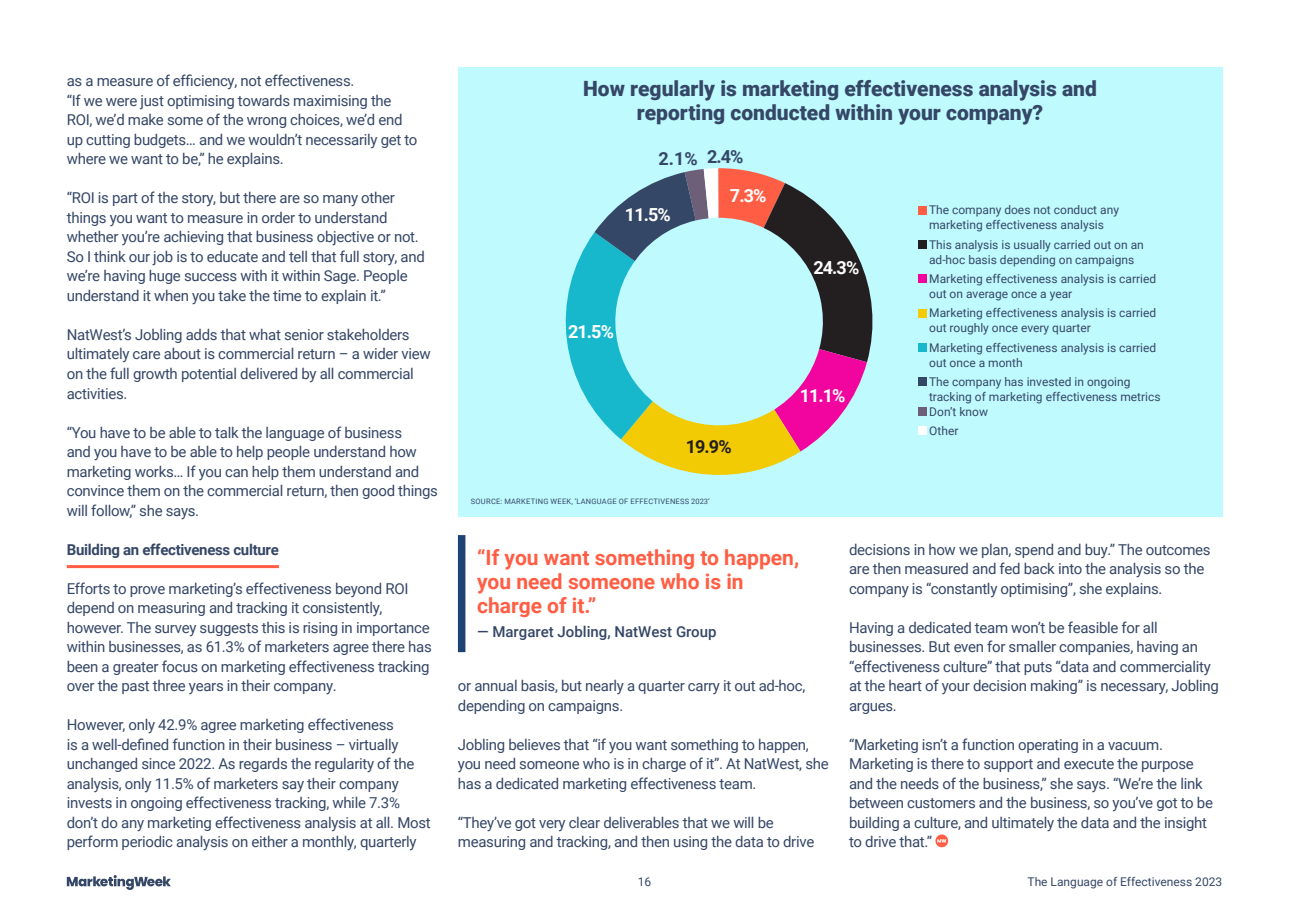
<style>
.page{position:relative;width:1289px;height:919px;background:#fff}
.page>*{position:absolute;margin:0;border:0;box-sizing:border-box;transform-origin:0 0}
.t1{font:900 21px/24px "Roboto";color:#354766;text-align:center}
.t2{font:700 21px/24px "Roboto";color:#ff5e44}
.t3{font:700 18px "Roboto";letter-spacing:-.05em;color:#fff}
.t4{font:700 18px "Roboto";color:#354766}
.t5{font:700 18px "Roboto";color:#231f20}
.t6{font:15px/19.5px "Roboto";letter-spacing:-.02em;color:#354766}
.t7{font:700 15px "Roboto";letter-spacing:-.02em;color:#354766}
.t8{font:500 15px "Roboto";color:#354766}
.t9{font:12px/15px "Roboto";color:#354766}
.t10{font:7.5px "Roboto";letter-spacing:.035em;color:#354766}
</style>
<div class="page">
<svg style="left:67px;top:875px;width:104px;height:14px"></svg>
<hr style="left:67px;top:565px;width:212px;height:3px;background:#ff5e44">
<div style="left:458px;top:67px;width:764px;height:449px;background:#bffaff"></div>
<div style="left:917px;top:206px;width:9px;height:8px;background:#ff5e44"></div>
<div style="left:917px;top:240px;width:9px;height:9px;background:#231f20"></div>
<div style="left:917px;top:274px;width:9px;height:9px;background:#f2059f"></div>
<div style="left:917px;top:309px;width:9px;height:8px;background:#f2cb05"></div>
<div style="left:917px;top:343px;width:9px;height:8px;background:#18b8cc"></div>
<div style="left:917px;top:377px;width:9px;height:9px;background:#354766"></div>
<div style="left:917px;top:407px;width:9px;height:9px;background:#6d5f78"></div>
<div style="left:917px;top:426px;width:9px;height:9px;background:#fff"></div>
<svg style="left:565px;top:168px;width:308px;height:307px"></svg>
<svg style="left:605px;top:207px;width:228px;height:228px"></svg>
<svg style="left:935px;top:834px;width:13px;height:13px"></svg>
<div style="left:458px;top:535px;width:7px;height:117px;background:#1d4273"></div>
<p class="t6" style="left:67px;top:71px;width:289px">as a measure of efficiency, not effectiveness.</p>
<p class="t6" style="left:67px;top:90px;width:352px">“If we were just optimising towards maximising the ROI, we’d make some of the wrong choices, we’d end up cutting budgets… and we wouldn’t necessarily get to where we want to be,” he explains.</p>
<p class="t6" style="left:67px;top:188px;width:359px">“ROI is part of the story, but there are so many other things you want to measure in order to understand whether you’re achieving that business objective or not.<br>So I think our job is to educate and tell that full story, and we’re having huge success with it within Sage. People understand it when you take the time to explain it.”</p>
<p class="t6" style="left:67px;top:324px;width:365px">NatWest’s Jobling adds that what senior stakeholders ultimately care about is commercial return – a wider view on the full growth potential delivered by all commercial activities.</p>
<p class="t6" style="left:67px;top:422px;width:373px">“You have to be able to talk the language of business<br>and you have to be able to help people understand how marketing works… If you can help them understand and convince them on the commercial return, then good things will follow,” she says.</p>
<p class="t7" style="left:67px;top:538px;width:214px">Building an effectiveness culture</p>
<p class="t6" style="left:67px;top:578px;width:366px">Efforts to prove marketing’s effectiveness beyond ROI depend on measuring and tracking it consistently, however. The survey suggests this is rising in importance within businesses, as 61.3% of marketers agree there has been a greater focus on marketing effectiveness tracking over the past three years in their company.</p>
<p class="t6" style="left:67px;top:714px;width:365px">However, only 42.9% agree marketing effectiveness<br>is a well-defined function in their business – virtually unchanged since 2022. As regards the regularity of the analysis, only 11.5% of marketers say their company invests in ongoing effectiveness tracking, while 7.3% don’t do any marketing effectiveness analysis at all. Most perform periodic analysis on either a monthly, quarterly</p>
<p class="t1" style="left:583px;top:76px;width:515px">How regularly is marketing effectiveness analysis and reporting conducted within your company?</p>
<p class="t4" style="left:658px;top:146px;width:41px">2.1%</p>
<p class="t3" style="left:625px;top:202px;width:47px">11.5%</p>
<p class="t4" style="left:707px;top:144px;width:38px">2.4%</p>
<p class="t3" style="left:730px;top:183px;width:38px">7.3%</p>
<p class="t3" style="left:568px;top:319px;width:47px">21.5%</p>
<p class="t5" style="left:685px;top:434px;width:47px">19.9%</p>
<p class="t10" style="left:471px;top:495px;width:240px">SOURCE: MARKETING WEEK, ‘LANGUAGE OF EFFECTIVENESS 2023’</p>
<p class="t3" style="left:813px;top:255px;width:47px">24.3%</p>
<p class="t3" style="left:799px;top:383px;width:47px">11.1%</p>
<p class="t9" style="left:929px;top:202px;width:191px">The company does not conduct any marketing effectiveness analysis</p>
<p class="t9" style="left:929px;top:236px;width:216px">This analysis is usually carried out on an ad-hoc basis depending on campaigns</p>
<p class="t9" style="left:929px;top:271px;width:228px">Marketing effectiveness analysis is carried out on average once a year</p>
<p class="t9" style="left:929px;top:305px;width:228px">Marketing effectiveness analysis is carried out roughly once every quarter</p>
<p class="t9" style="left:929px;top:339px;width:228px">Marketing effectiveness analysis is carried out once a month</p>
<p class="t9" style="left:929px;top:373px;width:233px">The company has invested in ongoing tracking of marketing effectiveness metrics</p>
<p class="t9" style="left:929px;top:403px;width:60px">Don’t know</p>
<p class="t9" style="left:929px;top:423px;width:31px">Other</p>
<p class="t2" style="left:477px;top:545px;width:323px">“If you want something to happen, you need someone who is in charge of it.”</p>
<p class="t8" style="left:477px;top:621px;width:241px">— Margaret Jobling, NatWest Group</p>
<p class="t6" style="left:458px;top:675px;width:349px">or annual basis, but nearly a quarter carry it out ad-hoc, depending on campaigns.</p>
<p class="t6" style="left:458px;top:734px;width:372px">Jobling believes that “if you want something to happen, you need someone who is in charge of it”. At NatWest, she has a dedicated marketing effectiveness team.</p>
<p class="t6" style="left:458px;top:812px;width:358px">“They’ve got very clear deliverables that we will be measuring and tracking, and then using the data to drive</p>
<p class="t6" style="left:849px;top:539px;width:363px">decisions in how we plan, spend and buy.” The outcomes are then measured and fed back into the analysis so the company is “constantly optimising”, she explains.</p>
<p class="t6" style="left:849px;top:617px;width:371px">Having a dedicated team won’t be feasible for all businesses. But even for smaller companies, having an “effectiveness culture” that puts “data and commerciality at the heart of your decision making” is necessary, Jobling argues.</p>
<p class="t6" style="left:849px;top:734px;width:365px">“Marketing isn’t a function operating in a vacuum.<br>Marketing is there to support and execute the purpose and the needs of the business,” she says. “We’re the link between customers and the business, so you’ve got to be building a culture, and ultimately the data and the insight to drive that.”</p>
<p class="t9" style="left:637px;top:873px;width:15px">16</p>
<p class="t9" style="left:1027px;top:873px;width:196px">The Language of Effectiveness 2023</p>
</div>
